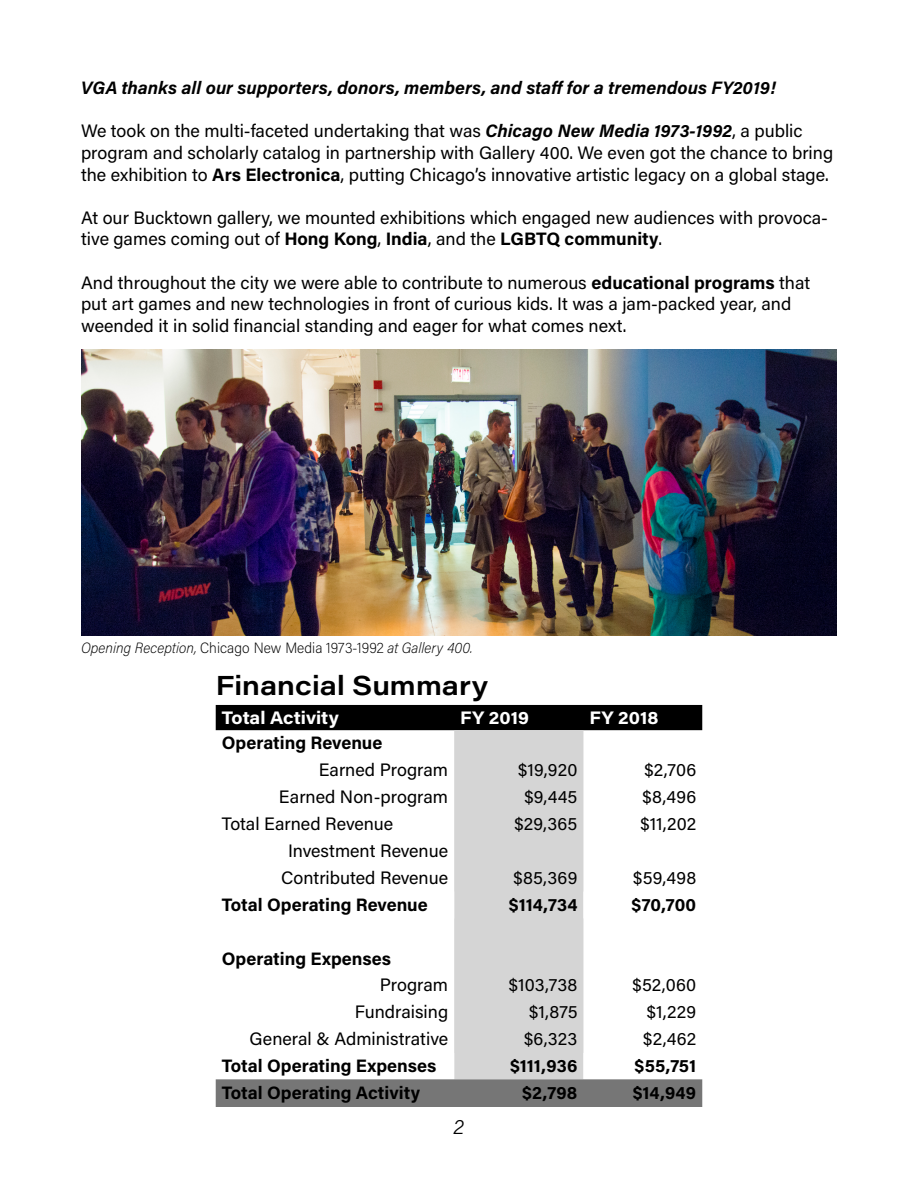
<style>
.page{position:relative;width:918px;height:1188px;background:#fff}
.page>*{position:absolute;margin:0;border:0;box-sizing:border-box;transform-origin:0 0}
.t1{font:27px "Acumin Variable Concept";letter-spacing:.13em;color:#000}
.t2{font:21px "Acumin Variable Concept";color:#000}
.t3{font:18px/21.6px "Acumin Variable Concept";letter-spacing:.025em;color:#000}
.t4{font:18px "Acumin Variable Concept";letter-spacing:.045em;color:#000}
.t5{font:18px "Acumin Variable Concept";letter-spacing:.055em;color:#000}
.t6{font:18px "Acumin Variable Concept";letter-spacing:.09em;color:#fff}
.t7{font:18px/26.8px "Acumin Variable Concept";letter-spacing:.05em;color:#000}
.t8{font:15px "Acumin Variable Concept";letter-spacing:-.03em;color:#000}
</style>
<div class="page">
<div style="left:216px;top:705px;width:486px;height:25px;background:#000"></div>
<div style="left:454px;top:730px;width:129px;height:162px;background:#d5d5d5"></div>
<div style="left:454px;top:892px;width:130px;height:187px;background:#d5d5d5"></div>
<div style="left:216px;top:1079px;width:486px;height:28px;background:#767676"></div>
<img style="left:81px;top:350px;width:756px;height:285px">
<p class="t4" style="left:81px;top:76px;width:696px">VGA thanks all our supporters, donors, members, and staff for a tremendous FY2019!</p>
<p class="t3" style="left:81px;top:120px;width:753px">We took on the multi-faceted undertaking that was Chicago New Media 1973-1992, a public program and scholarly catalog in partnership with Gallery 400. We even got the chance to bring the exhibition to Ars Electronica, putting Chicago’s innovative artistic legacy on a global stage.</p>
<p class="t3" style="left:81px;top:206px;width:748px">At our Bucktown gallery, we mounted exhibitions which engaged new audiences with provoca&shy;tive games coming out of Hong Kong, India, and the LGBTQ community.</p>
<p class="t3" style="left:81px;top:271px;width:730px">And throughout the city we were able to contribute to numerous educational programs that put art games and new technologies in front of curious kids. It was a jam-packed year, and weended it in solid financial standing and eager for what comes next.</p>
<p class="t8" style="left:81px;top:637px;width:394px">Opening Reception, Chicago New Media 1973-1992 at Gallery 400.</p>
<h1 class="t1" style="left:216px;top:667px;width:270px">Financial Summary</h1>
<p class="t6" style="left:222px;top:706px;width:117px">Total Activity</p>
<p class="t6" style="left:460px;top:706px;width:69px">FY 2019</p>
<p class="t6" style="left:589px;top:706px;width:69px">FY 2018</p>
<p class="t3" style="left:319px;top:729px;width:131px;line-height:26.8px;text-indent:-97px">Operating Revenue<br>Earned Program</p>
<p class="t3" style="left:518px;top:759px;width:60px">$19,920</p>
<p class="t3" style="left:644px;top:759px;width:53px">$2,706</p>
<p class="t3" style="left:279px;top:785px;width:170px">Earned Non-program</p>
<p class="t3" style="left:524px;top:785px;width:54px">$9,445</p>
<p class="t3" style="left:643px;top:785px;width:55px">$8,496</p>
<p class="t3" style="left:222px;top:812px;width:173px">Total Earned Revenue</p>
<p class="t3" style="left:514px;top:812px;width:64px">$29,365</p>
<p class="t3" style="left:640px;top:812px;width:57px">$11,202</p>
<p class="t3" style="left:281px;top:837px;width:168px;line-height:26.8px;text-align:center">Investment Revenue<br>Contributed Revenue</p>
<p class="t3" style="left:514px;top:866px;width:65px">$85,369</p>
<p class="t3" style="left:633px;top:866px;width:64px">$59,498</p>
<p class="t4" style="left:222px;top:892px;width:207px">Total Operating Revenue</p>
<p class="t3" style="left:509px;top:893px;width:69px">$114,734</p>
<p class="t3" style="left:632px;top:893px;width:65px">$70,700</p>
<p class="t7" style="left:380px;top:944px;width:70px;text-indent:-158px">Operating Expenses<br>Program</p>
<p class="t3" style="left:509px;top:974px;width:70px">$103,738</p>
<p class="t3" style="left:633px;top:974px;width:65px">$52,060</p>
<p class="t3" style="left:355px;top:1001px;width:95px">Fundraising</p>
<p class="t3" style="left:529px;top:1001px;width:50px">$1,875</p>
<p class="t3" style="left:647px;top:1001px;width:50px">$1,229</p>
<p class="t3" style="left:250px;top:1027px;width:200px">General &amp; Administrative</p>
<p class="t3" style="left:524px;top:1027px;width:55px">$6,323</p>
<p class="t3" style="left:643px;top:1027px;width:54px">$2,462</p>
<p class="t5" style="left:222px;top:1053px;width:215px">Total Operating Expenses</p>
<p class="t3" style="left:510px;top:1054px;width:68px">$111,936</p>
<p class="t3" style="left:635px;top:1054px;width:62px">$55,751</p>
<p class="t5" style="left:222px;top:1080px;width:199px">Total Operating Activity</p>
<p class="t3" style="left:522px;top:1081px;width:56px">$2,798</p>
<p class="t3" style="left:633px;top:1081px;width:64px">$14,949</p>
<p class="t2" style="left:454px;top:1112px;width:12px">2</p>
</div>
